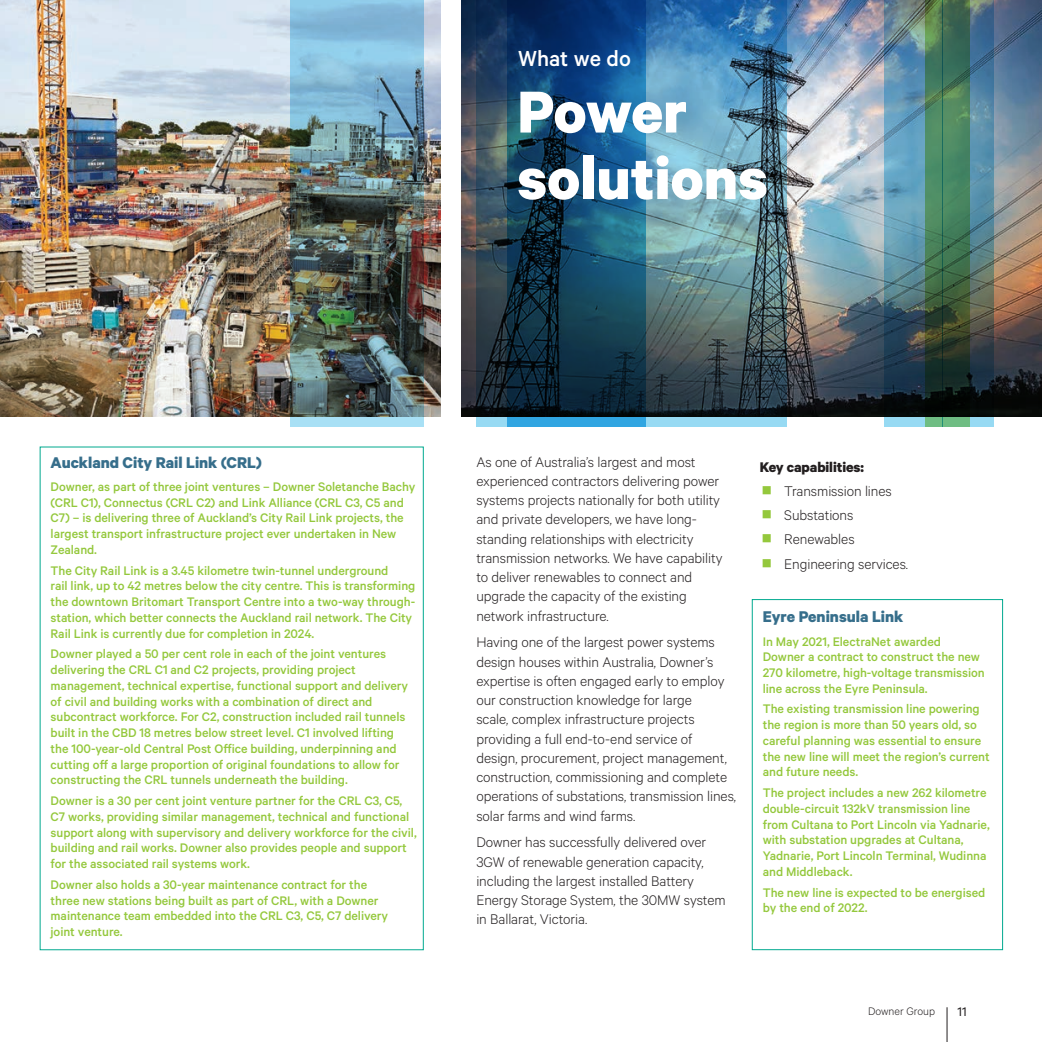
<style>
.page{position:relative;width:1042px;height:1042px;background:#fff}
.page>*{position:absolute;margin:0;border:0;box-sizing:border-box;transform-origin:0 0}
.t1{font:700 66.5px/66.5px "Calibre";color:#fff}
.t2{font:500 24.5px "Calibre";color:#fff}
.Green_Box{font:700 17.5px "Calibre";color:#366e8b}
.Body_Copy{font:300 15.75px/19.2px "Calibre";letter-spacing:-.005em;color:#231f20}
.t3{font:700 15.75px "Calibre";letter-spacing:-.005em;color:#231f20}
.Green_Box-2{font:500 14px/15.8px "Calibre";letter-spacing:-.005em;color:#94c83c}
.t4{font:14px "Calibre";color:#231f20}
.t5{font:300 12.25px "Calibre";color:#231f20}
</style>
<div class="page">
<hr style="left:947px;top:1007px;width:1px;height:35px;background:#231f20">
<img style="left:0;top:0;width:441px;height:417px">
<img style="left:461px;top:0;width:581px;height:417px">
<img style="left:476px;top:0;width:311px;height:427px">
<img style="left:884px;top:0;width:110px;height:427px">
<svg style="left:925px;top:0;width:45px;height:427px;background:#3c6749"></svg>
<svg style="left:507px;top:0;width:139px;height:427px;background:#114164"></svg>
<img style="left:290px;top:0;width:134px;height:427px">
<div style="left:752px;top:599px;width:251px;height:351px;border:1px solid #00a98f"></div>
<p class="t2" style="left:518px;top:44px;width:114px">What we do</p>
<p class="t1" style="left:517px;top:76px;width:252px">Power solutions</p>
<p class="Green_Box" style="left:51px;top:452px;width:213px">Auckland City Rail Link (CRL)</p>
<p class="Green_Box-2" style="left:51px;top:478px;width:366px">Downer, as part of three joint ventures – Downer Soletanche Bachy (CRL C1), Connectus (CRL C2) and Link Alliance (CRL C3, C5 and C7) – is delivering three of Auckland’s City Rail Link projects, the largest transport infrastructure project ever undertaken in New Zealand.</p>
<p class="Green_Box-2" style="left:51px;top:562px;width:366px">The City Rail Link is a 3.45 kilometre twin-tunnel underground<br>rail link, up to 42 metres below the city centre. This is transforming the downtown Britomart Transport Centre into a two-way through&shy;station, which better connects the Auckland rail network. The City Rail Link is currently due for completion in 2024.</p>
<p class="Green_Box-2" style="left:51px;top:646px;width:359px">Downer played a 50 per cent role in each of the joint ventures delivering the CRL C1 and C2 projects, providing project management, technical expertise, functional support and delivery of civil and building works with a combination of direct and subcontract workforce. For C2, construction included rail tunnels built in the CBD 18 metres below street level. C1 involved lifting the 100-year-old Central Post Office building, underpinning and cutting off a large proportion of original foundations to allow for constructing the CRL tunnels underneath the building.</p>
<p class="Green_Box-2" style="left:51px;top:792px;width:368px">Downer is a 30 per cent joint venture partner for the CRL C3, C5, C7 works, providing similar management, technical and functional support along with supervisory and delivery workforce for the civil, building and rail works. Downer also provides people and support for the associated rail systems work.</p>
<p class="Green_Box-2" style="left:51px;top:876px;width:339px">Downer also holds a 30-year maintenance contract for the three new stations being built as part of CRL, with a Downer maintenance team embedded into the CRL C3, C5, C7 delivery joint venture.</p>
<p class="Body_Copy" style="left:476px;top:451px;width:248px">As one of Australia’s largest and most experienced contractors delivering power systems projects nationally for both utility and private developers, we have long&shy;standing relationships with electricity transmission networks. We have capability to deliver renewables to connect and upgrade the capacity of the existing network infrastructure.</p>
<p class="Body_Copy" style="left:476px;top:632px;width:261px">Having one of the largest power systems design houses within Australia, Downer’s expertise is often engaged early to employ our construction knowledge for large<br>scale, complex infrastructure projects providing a full end-to-end service of design, procurement, project management, construction, commissioning and complete operations of substations, transmission lines, solar farms and wind farms.</p>
<p class="Body_Copy" style="left:476px;top:832px;width:251px">Downer has successfully delivered over 3GW of renewable generation capacity, including the largest installed Battery Energy Storage System, the 30MW system in Ballarat, Victoria.</p>
<p class="t3" style="left:760px;top:457px;width:106px">Key capabilities:</p>
<p class="Body_Copy" style="left:784px;top:481px;width:109px">Transmission lines</p>
<p class="Body_Copy" style="left:784px;top:505px;width:71px">Substations</p>
<p class="Body_Copy" style="left:784px;top:529px;width:72px">Renewables</p>
<p class="Body_Copy" style="left:784px;top:553px;width:125px">Engineering services.</p>
<p class="Green_Box" style="left:763px;top:606px;width:142px">Eyre Peninsula Link</p>
<p class="Green_Box-2" style="left:763px;top:633px;width:223px">In May 2021, ElectraNet awarded Downer a contract to construct the new 270 kilometre, high-voltage transmission line across the Eyre Peninsula.</p>
<p class="Green_Box-2" style="left:763px;top:701px;width:228px">The existing transmission line powering the region is more than 50 years old, so careful planning was essential to ensure the new line will meet the region’s current and future needs.</p>
<p class="Green_Box-2" style="left:763px;top:784px;width:229px">The project includes a new 262 kilometre double-circuit 132kV transmission line from Cultana to Port Lincoln via Yadnarie, with substation upgrades at Cultana, Yadnarie, Port Lincoln Terminal, Wudinna and Middleback.</p>
<p class="Green_Box-2" style="left:763px;top:884px;width:224px">The new line is expected to be energised by the end of 2022.</p>
<p class="t5" style="left:868px;top:1004px;width:69px">Downer Group</p>
<p class="t4" style="left:957px;top:1004px;width:11px">11</p>
</div>
